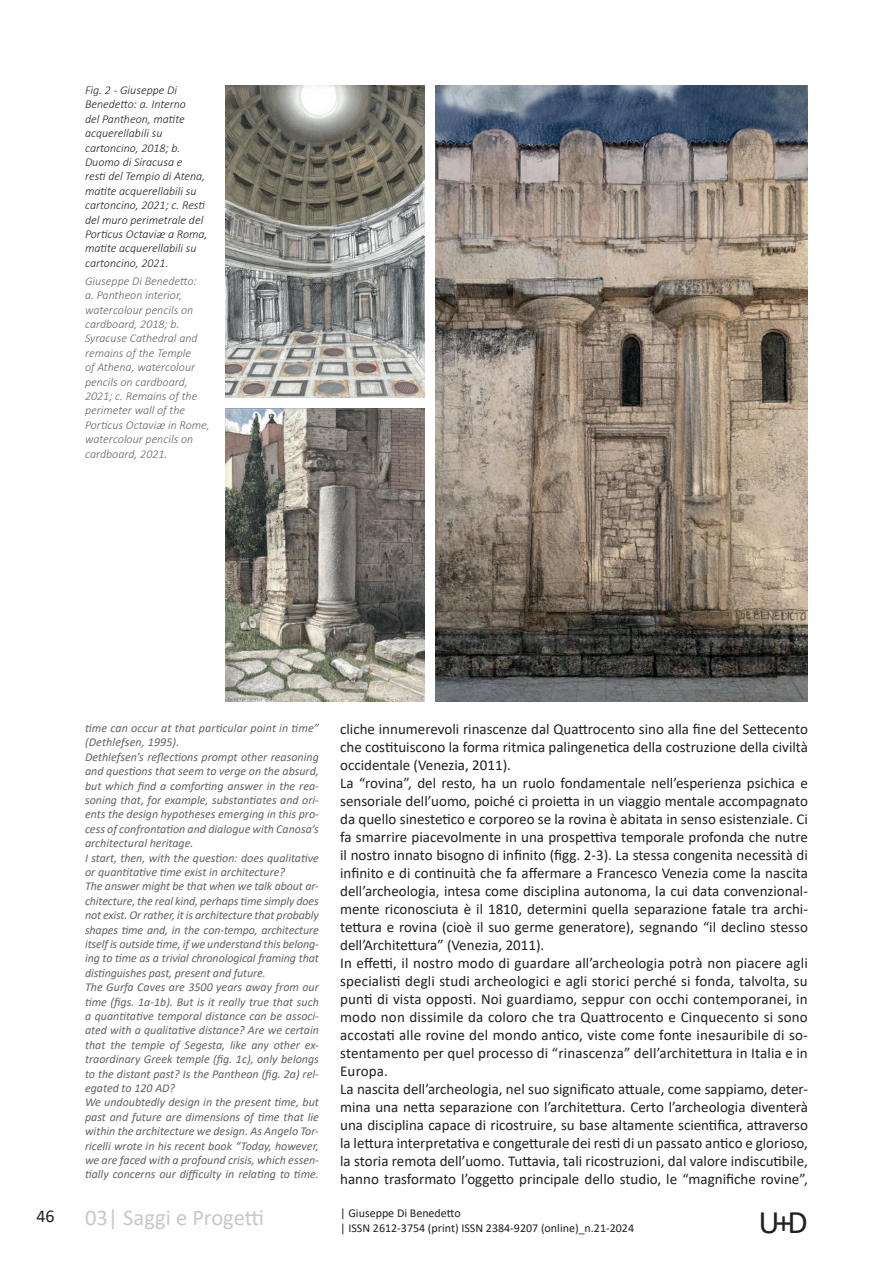
<style>
.page{position:relative;width:893px;height:1263px;background:#fff}
.page>*{position:absolute;margin:0;border:0;box-sizing:border-box;transform-origin:0 0}
.t1{font:33px "Calibri";color:#231f20}
.t2{font:22.5px "Calibri";color:#c7c8ca}
.t3{font:18px "Calibri";color:#231f20}
.t4{font:15px/18px "Calibri";color:#231f20}
.t5{font:italic 12px/14.4px "Calibri";color:#636366}
.t6{font:italic 300 12px/14.4px "Calibri";color:#231f20}
.t7{font:italic 300 12px/14.4px "Calibri";color:#636366}
.t8{font:12px "Calibri";color:#231f20}
</style>
<div class="page">
<img style="left:225px;top:85px;width:200px;height:313px">
<img style="left:436px;top:85px;width:372px;height:617px">
<img style="left:225px;top:409px;width:200px;height:293px">
<p class="t6" style="left:85px;top:83px;width:124px">Fig. 2 - Giuseppe Di<br>Benedetto: a. Interno<br>del Pantheon, matite acquerellabili su cartoncino, 2018; b.<br>Duomo di Siracusa e<br>resti del Tempio di Atena, matite acquerellabili su cartoncino, 2021; c. Resti del muro perimetrale del<br>Porticus Octaviæ a Roma, matite acquerellabili su cartoncino, 2021.</p>
<p class="t7" style="left:85px;top:274px;width:126px">Giuseppe Di Benedetto:<br>a. Pantheon interior, watercolour pencils on cardboard, 2018; b.<br>Syracuse Cathedral and remains of the Temple<br>of Athena, watercolour pencils on cardboard,<br>2021; c. Remains of the perimeter wall of the<br>Porticus Octaviæ in Rome, watercolour pencils on cardboard, 2021.</p>
<p class="t5" style="left:85px;top:720px;width:235px">time can occur at that particular point in time” (Dethlefsen, 1995).<br>Dethlefsen’s reflections prompt other reasoning and questions that seem to verge on the absurd, but which find a comforting answer in the rea&shy;soning that, for example, substantiates and ori&shy;ents the design hypotheses emerging in this pro&shy;cess of confrontation and dialogue with Canosa’s architectural heritage.<br>I start, then, with the question: does qualitative or quantitative time exist in architecture?<br>The answer might be that when we talk about ar&shy;chitecture, the real kind, perhaps time simply does not exist. Or rather, it is architecture that probably shapes time and, in the con-tempo, architecture itself is outside time, if we understand this belong&shy;ing to time as a trivial chronological framing that distinguishes past, present and future.<br>The Gurfa Caves are 3500 years away from our time (figs. 1a-1b). But is it really true that such a quantitative temporal distance can be associ&shy;ated with a qualitative distance? Are we certain that the temple of Segesta, like any other ex&shy;traordinary Greek temple (fig. 1c), only belongs to the distant past? Is the Pantheon (fig. 2a) rel&shy;egated to 120 AD?<br>We undoubtedly design in the present time, but past and future are dimensions of time that lie within the architecture we design. As Angelo Tor&shy;ricelli wrote in his recent book “Today, however, we are faced with a profound crisis, which essen&shy;tially concerns our difficulty in relating to time.</p>
<p class="t4" style="left:340px;top:720px;width:469px">cliche innumerevoli rinascenze dal Quattrocento sino alla fine del Settecento che costituiscono la forma ritmica palingenetica della costruzione della civiltà occidentale (Venezia, 2011).<br>La “rovina”, del resto, ha un ruolo fondamentale nell’esperienza psichica e sensoriale dell’uomo, poiché ci proietta in un viaggio mentale accompagnato da quello sinestetico e corporeo se la rovina è abitata in senso esistenziale. Ci fa smarrire piacevolmente in una prospettiva temporale profonda che nutre il nostro innato bisogno di infinito (figg. 2-3). La stessa congenita necessità di infinito e di continuità che fa affermare a Francesco Venezia come la nascita dell’archeologia, intesa come disciplina autonoma, la cui data convenzional&shy;mente riconosciuta è il 1810, determini quella separazione fatale tra archi&shy;tettura e rovina (cioè il suo germe generatore), segnando “il declino stesso dell’Architettura” (Venezia, 2011).<br>In effetti, il nostro modo di guardare all’archeologia potrà non piacere agli specialisti degli studi archeologici e agli storici perché si fonda, talvolta, su punti di vista opposti. Noi guardiamo, seppur con occhi contemporanei, in modo non dissimile da coloro che tra Quattrocento e Cinquecento si sono accostati alle rovine del mondo antico, viste come fonte inesauribile di so&shy;stentamento per quel processo di “rinascenza” dell’architettura in Italia e in Europa.<br>La nascita dell’archeologia, nel suo significato attuale, come sappiamo, deter&shy;mina una netta separazione con l’architettura. Certo l’archeologia diventerà una disciplina capace di ricostruire, su base altamente scientifica, attraverso la lettura interpretativa e congetturale dei resti di un passato antico e glorioso, la storia remota dell’uomo. Tuttavia, tali ricostruzioni, dal valore indiscutibile, hanno trasformato l’oggetto principale dello studio, le “magnifiche rovine”,</p>
<p class="t3" style="left:36px;top:1203px;width:20px">46</p>
<p class="t8" style="left:340px;top:1205px;width:122px">| Giuseppe Di Benedetto</p>
<h2 class="t2" style="left:85px;top:1202px;width:181px">03| Saggi e Progetti</h2>
<p class="t8" style="left:340px;top:1219px;width:295px">| ISSN 2612-3754 (print) ISSN 2384-9207 (online)_n.21-2024</p>
<h1 class="t1" style="left:759px;top:1199px;width:51px">U+D</h1>
</div>
